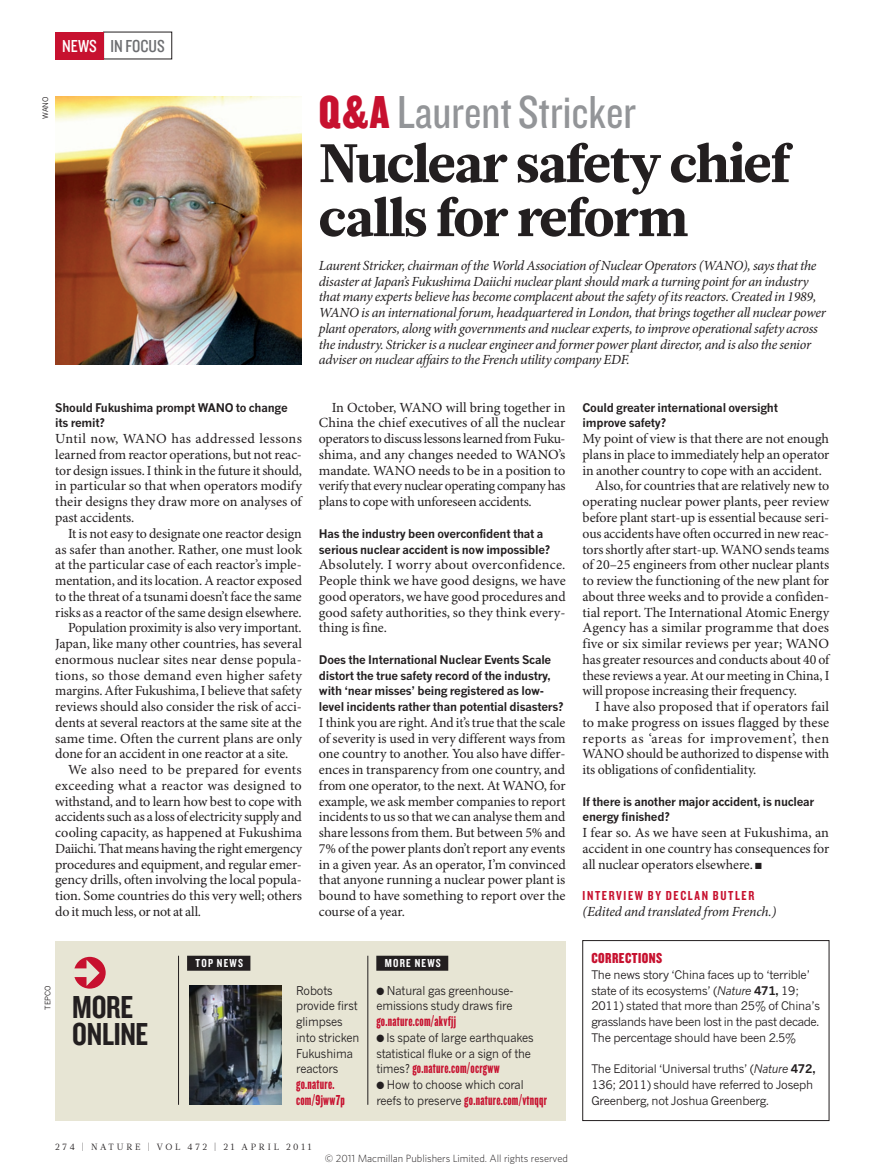
<style>
.page{position:relative;width:893px;height:1174px;background:#fff}
.page>*{position:absolute;margin:0;border:0;box-sizing:border-box;transform-origin:0 0}
.Q_A_HEAD_36{font:900 54px/54px "Glosa Math";letter-spacing:-.01em;color:#231f20}
.Q_A_MAIN_STRAP{font:48px "Knockout 29 Junior Ltweight";color:#939598}
.t1{font:33px/27px "Knockout 49 Liteweight";letter-spacing:-.01em;color:#231f20}
.t2{font:18px "Knockout 29 Junior Ltweight";color:#6c6d70}
.t3{font:18px "Knockout 29 Junior Ltweight";color:#fff}
.MORE_ONLINE_TEXT{font:15px/15.8px "Knockout 68 Full Featherwt";letter-spacing:.02em;color:#c7112f;scale:.95 1}
.CORRECTION_BOX_HEAD{font:15px "Knockout 69 Full Liteweight";letter-spacing:.03em;color:#c7112f}
.BODY_INDENT{font:13.95px/15.8px "Minion Pro";letter-spacing:-.01em;color:#231f20;text-align:justify}
.BODY_1ST_PARA{font:13.95px/15.8px "Minion Pro";letter-spacing:-.005em;color:#231f20;text-align:justify}
.Q_A_MAIN_INTRO{font:italic 13.95px/15.8px "Minion Pro";letter-spacing:-.025em;color:#231f20}
.BODY_1ST_PARA-2{font:italic 13.95px "Minion Pro";letter-spacing:-.015em;color:#231f20}
.Q_A_BYLINE{font:13.5px "Knockout 49 Liteweight";letter-spacing:.12em;color:#c7112f}
.MORE_ONLINE_TEXT-2{font:12px/15.8px "News Gothic MTOT";letter-spacing:-.01em;color:#231f20;scale:.95 1}
.MORE_ONLINE_SUBJECT{font:12px "Knockout 49 Liteweight";letter-spacing:.1em;color:#fff}
.Q_A_QUESTION{font:700 11.7px/15.8px "News Gothic MTOT";letter-spacing:-.02em;color:#231f20}
.BOX_COPY_1ST_PARA{font:11.7px/15.8px "News Gothic MTOT";letter-spacing:-.02em;color:#231f20}
.t4{font:300 10.5px "Whitney";color:#231f20}
.t5{font:9px "Glosa Math";letter-spacing:.3em;color:#231f20}
.PIC_CREDIT{font:7.5px "News Gothic MTOT";color:#231f20}
.s1{font-family:"Knockout 69 Full Liteweight";color:#c7112f}
.s2{font-family:"News Gothic MTOT";font-size:12px;color:#231f20}
.s3{font-style:italic}
.s4{font-weight:700}
</style>
<div class="page">
<img style="left:55px;top:97px;width:247px;height:267px">
<div style="left:55px;top:940px;width:511px;height:180px;background:#e7e5d4"></div>
<hr style="left:368px;top:955px;width:1px;height:149px;background:#231f20">
<hr style="left:178px;top:955px;width:1px;height:149px;background:#231f20">
<div style="left:187px;top:955px;width:63px;height:15px;background:#231f20"></div>
<div style="left:376px;top:955px;width:72px;height:15px;background:#231f20"></div>
<svg style="left:74px;top:956px;width:32px;height:32px"></svg>
<div style="left:73px;top:968px;width:15px;height:9px;background:#e7e5d4"></div>
<svg style="left:87px;top:959px;width:13px;height:27px"></svg>
<img style="left:189px;top:985px;width:92px;height:119px">
<div style="left:55px;top:32px;width:49px;height:27px;background:#c7112f"></div>
<p class="t3" style="left:62px;top:34px;width:36px">NEWS</p>
<p class="t2" style="left:111px;top:34px;width:56px">IN FOCUS</p>
<p class="PIC_CREDIT" style="left:41px;top:119px;width:24px;rotate:-90deg">WANO</p>
<p class="Q_A_MAIN_STRAP" style="left:319px;top:81px;width:319px"><span class="s1">Q&amp;A</span> Laurent Stricker</p>
<p class="Q_A_HEAD_36" style="left:319px;top:137px;width:472px">Nuclear safety chief calls for reform</p>
<p class="Q_A_MAIN_INTRO" style="left:319px;top:258px;width:508px">Laurent Stricker, chairman of the World Association of Nuclear Operators (WANO), says that the disaster at Japan’s Fukushima Daiichi nuclear plant should mark a turning point for an industry that many experts believe has become complacent about the safety of its reactors. Created in 1989, WANO is an international forum, headquartered in London, that brings together all nuclear power plant operators, along with governments and nuclear experts, to improve operational safety across the industry. Stricker is a nuclear engineer and former power plant director, and is also the senior adviser on nuclear affairs to the French utility company EDF.</p>
<p class="Q_A_QUESTION" style="left:55px;top:399px;width:234px">Should Fukushima prompt WANO to change its remit?</p>
<p class="BODY_1ST_PARA" style="left:55px;top:431px;width:248px">Until now, WANO has addressed lessons learned from reactor operations, but not reac&shy;tor design issues. I think in the future it should, in particular so that when operators modify their designs they draw more on analyses of past accidents.</p>
<p class="BODY_INDENT" style="left:55px;top:526px;width:248px;text-indent:13px">It is not easy to designate one reactor design as safer than another. Rather, one must look at the particular case of each reactor’s imple&shy;mentation, and its location. A reactor exposed to the threat of a tsunami doesn’t face the same risks as a reactor of the same design elsewhere.</p>
<p class="BODY_INDENT" style="left:55px;top:620px;width:248px;text-indent:13px">Population proximity is also very important.<br>Japan, like many other countries, has several enormous nuclear sites near dense popula&shy;tions, so those demand even higher safety margins. After Fukushima, I believe that safety reviews should also consider the risk of acci&shy;dents at several reactors at the same site at the same time. Often the current plans are only done for an accident in one reactor at a site.</p>
<p class="BODY_INDENT" style="left:55px;top:762px;width:248px;text-indent:13px">We also need to be prepared for events exceeding what a reactor was designed to withstand, and to learn how best to cope with accidents such as a loss of electricity supply and cooling capacity, as happened at Fukushima Daiichi. That means having the right emergency procedures and equipment, and regular emer&shy;gency drills, often involving the local popula&shy;tion. Some countries do this very well; others do it much less, or not at all.</p>
<p class="BODY_INDENT" style="left:319px;top:400px;width:248px;text-indent:13px">In October, WANO will bring together in China the chief executives of all the nuclear operators to discuss lessons learned from Fuku&shy;shima, and any changes needed to WANO’s mandate. WANO needs to be in a position to verify that every nuclear operating company has plans to cope with unforeseen accidents.</p>
<p class="Q_A_QUESTION" style="left:319px;top:525px;width:233px">Has the industry been overconfident that a serious nuclear accident is now impossible?</p>
<p class="BODY_1ST_PARA" style="left:319px;top:557px;width:248px">Absolutely. I worry about overconfidence.<br>People think we have good designs, we have good operators, we have good procedures and good safety authorities, so they think every&shy;thing is fine.</p>
<p class="Q_A_QUESTION" style="left:319px;top:651px;width:246px">Does the International Nuclear Events Scale distort the true safety record of the industry, with ‘near misses’ being registered as low&shy;level incidents rather than potential disasters?</p>
<p class="BODY_1ST_PARA" style="left:319px;top:715px;width:248px">I think you are right. And it’s true that the scale of severity is used in very different ways from one country to another. You also have differ&shy;ences in transparency from one country, and from one operator, to the next. At WANO, for example, we ask member companies to report incidents to us so that we can analyse them and share lessons from them. But between 5% and 7% of the power plants don’t report any events in a given year. As an operator, I’m convinced that anyone running a nuclear power plant is bound to have something to report over the course of a year.</p>
<p class="PIC_CREDIT" style="left:43px;top:1009px;width:26px;rotate:-90deg">TEPCO</p>
<p class="t1" style="left:72px;top:992px;width:77px">MORE<br>ONLINE</p>
<p class="MORE_ONLINE_SUBJECT" style="left:196px;top:955px;width:49px">TOP NEWS</p>
<p class="MORE_ONLINE_TEXT-2" style="left:296px;top:982px;width:68px">Robots provide first glimpses into stricken<br>Fukushima reactors</p>
<p class="MORE_ONLINE_TEXT" style="left:296px;top:1076px;width:53px">go.nature. com/9jww7p</p>
<p class="t5" style="left:55px;top:1141px;width:258px">274 | NATURE | VOL 472 | 21 APRIL 2011</p>
<p class="MORE_ONLINE_SUBJECT" style="left:385px;top:955px;width:58px">MORE NEWS</p>
<p class="MORE_ONLINE_TEXT-2" style="left:376px;top:982px;width:146px">● Natural gas greenhouse&shy;emissions study draws fire</p>
<p class="MORE_ONLINE_TEXT" style="left:376px;top:1013px;width:85px">go.nature.com/akvfjj</p>
<p class="MORE_ONLINE_TEXT-2" style="left:376px;top:1029px;width:167px">● Is spate of large earthquakes statistical fluke or a sign of the</p>
<p class="MORE_ONLINE_TEXT" style="left:376px;top:1060px;width:131px"><span class="s2">times?</span> go.nature.com/ocrgww</p>
<p class="MORE_ONLINE_TEXT-2" style="left:376px;top:1076px;width:157px">● How to choose which coral</p>
<p class="MORE_ONLINE_TEXT" style="left:376px;top:1091px;width:181px"><span class="s2">reefs to preserve</span> go.nature.com/vtnqqr</p>
<p class="t4" style="left:325px;top:1151px;width:245px">© 2011 Macmillan Publishers Limited. All rights reserved</p>
<p class="Q_A_QUESTION" style="left:583px;top:399px;width:197px">Could greater international oversight improve safety?</p>
<p class="BODY_1ST_PARA" style="left:583px;top:431px;width:248px">My point of view is that there are not enough plans in place to immediately help an operator in another country to cope with an accident.</p>
<p class="BODY_INDENT" style="left:583px;top:479px;width:248px;text-indent:13px">Also, for countries that are relatively new to operating nuclear power plants, peer review before plant start-up is essential because seri&shy;ous accidents have often occurred in new reac&shy;tors shortly after start-up. WANO sends teams of 20–25 engineers from other nuclear plants to review the functioning of the new plant for about three weeks and to provide a confiden&shy;tial report. The International Atomic Energy Agency has a similar programme that does five or six similar reviews per year; WANO has greater resources and conducts about 40 of these reviews a year. At our meeting in China, I will propose increasing their frequency.</p>
<p class="BODY_INDENT" style="left:583px;top:699px;width:248px;text-indent:13px">I have also proposed that if operators fail to make progress on issues flagged by these reports as ‘areas for improvement’, then WANO should be authorized to dispense with its obligations of confidentiality.</p>
<p class="Q_A_QUESTION" style="left:583px;top:793px;width:233px">If there is another major accident, is nuclear energy finished?</p>
<p class="BODY_1ST_PARA" style="left:583px;top:825px;width:248px">I fear so. As we have seen at Fukushima, an accident in one country has consequences for all nuclear operators elsewhere. ■</p>
<p class="Q_A_BYLINE" style="left:583px;top:887px;width:173px">INTERVIEW BY DECLAN BUTLER</p>
<p class="BODY_1ST_PARA-2" style="left:583px;top:903px;width:195px">(Edited and translated from French.)</p>
<p class="CORRECTION_BOX_HEAD" style="left:591px;top:948px;width:72px">CORRECTIONS</p>
<p class="BOX_COPY_1ST_PARA" style="left:591px;top:966px;width:230px">The news story ‘China faces up to ‘terrible’ state of its ecosystems’ (<span class="s3">Nature</span> <span class="s4">471,</span> 19; 2011) stated that more than 25% of China’s grasslands have been lost in the past decade.<br>The percentage should have been 2.5%</p>
<p class="BOX_COPY_1ST_PARA" style="left:591px;top:1061px;width:226px">The Editorial ‘Universal truths’ (<span class="s3">Nature</span> <span class="s4">472,<br></span>136; 2011) should have referred to Joseph<br>Greenberg, not Joshua Greenberg.</p>
</div>
